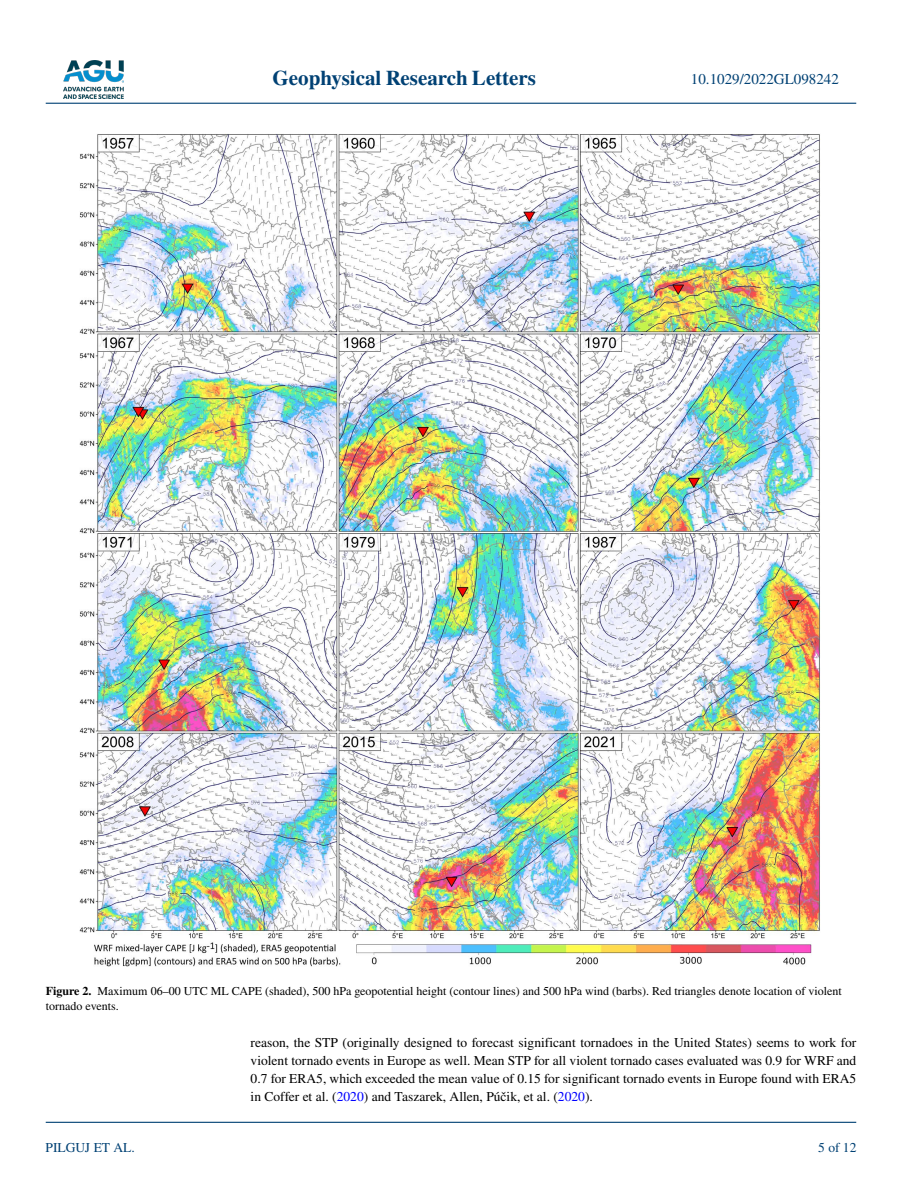
<style>
.page{position:relative;width:902px;height:1183px;background:#fff}
.page>*{position:absolute;margin:0;border:0;box-sizing:border-box;transform-origin:0 0}
.t1{font:700 21px "STIX";color:#004174}
.t2{font:15px "STIX";color:#004174}
.t3{font:13.5px/18px "STIX";color:#000;text-align:justify}
.t4{font:13.5px "STIX";color:#004174}
.t5{font:12px/15px "STIX";color:#000}
.s1{font-weight:700}
.s2{color:#00f}
</style>
<div class="page">
<img style="left:63px;top:60px;width:60px;height:39px">
<hr style="left:46px;top:103px;width:810px;height:1px;background:#004174">
<hr style="left:46px;top:1121px;width:810px;height:1px;background:#004174">
<img style="left:80px;top:134px;width:740px;height:832px">
<h1 class="t1" style="left:272px;top:66px;width:265px">Geophysical Research Letters</h1>
<p class="t2" style="left:691px;top:69px;width:149px">10.1029/2022GL098242</p>
<p class="t5" style="left:46px;top:983px;width:797px"><span class="s1">Figure 2.</span> Maximum 06–00 UTC ML CAPE (shaded), 500 hPa geopotential height (contour lines) and 500 hPa wind (barbs). Red triangles denote location of violent tornado events.</p>
<p class="t4" style="left:45px;top:1138px;width:91px">PILGUJ ET AL.</p>
<p class="t3" style="left:250px;top:1034px;width:607px">reason, the STP (originally designed to forecast significant tornadoes in the United States) seems to work for violent tornado events in Europe as well. Mean STP for all violent tornado cases evaluated was 0.9 for WRF and 0.7 for ERA5, which exceeded the mean value of 0.15 for significant tornado events in Europe found with ERA5 in Coffer et al. (<span class="s2">2020</span>) and Taszarek, Allen, Púčik, et al. (<span class="s2">2020</span>).</p>
<p class="t4" style="left:818px;top:1138px;width:40px">5 of 12</p>
</div>
